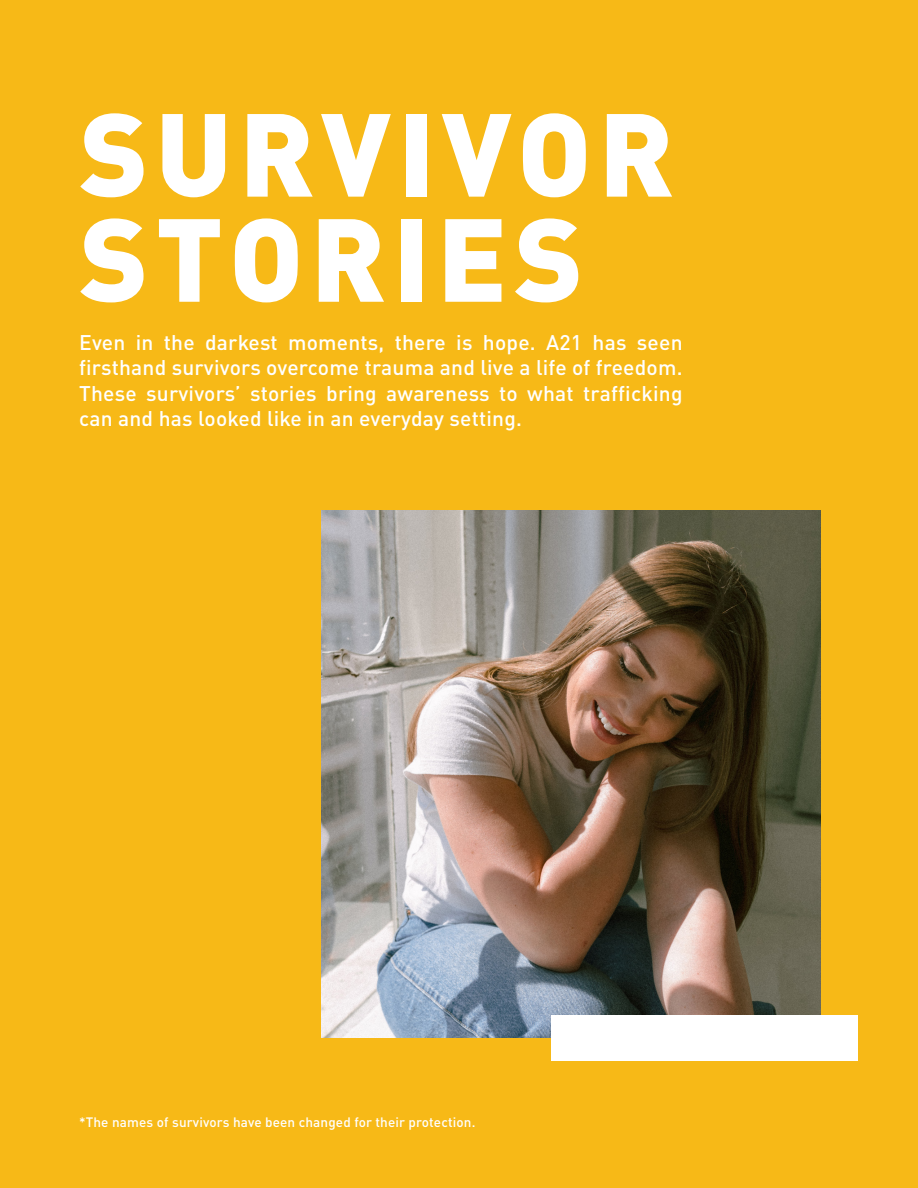
<style>
.page{position:relative;width:918px;height:1188px;background:#f7b917}
.page>*{position:absolute;margin:0;border:0;box-sizing:border-box;transform-origin:0 0}
.t1{font:900 115.95px/105.1px "DIN Pro";letter-spacing:.06em;color:#fff}
.t2{font:500 21px/25.5px "DIN Pro";letter-spacing:.01em;color:#fff;text-align:justify}
.t3{font:500 13.5px "DIN Pro";letter-spacing:.01em;color:#fff}
</style>
<div class="page">
<img style="left:322px;top:511px;width:499px;height:527px">
<div style="left:551px;top:1015px;width:307px;height:46px;background:#fff"></div>
<h1 class="t1" style="left:80px;top:87px;width:596px">SURVIVOR<br>STORIES</h1>
<p class="t2" style="left:79px;top:327px;width:605px">Even in the darkest moments, there is hope. A21 has seen firsthand survivors overcome trauma and live a life of freedom.<br>These survivors’ stories bring awareness to what trafficking can and has looked like in an everyday setting.</p>
<p class="t3" style="left:79px;top:1111px;width:398px">*The names of survivors have been changed for their protection.</p>
</div>
